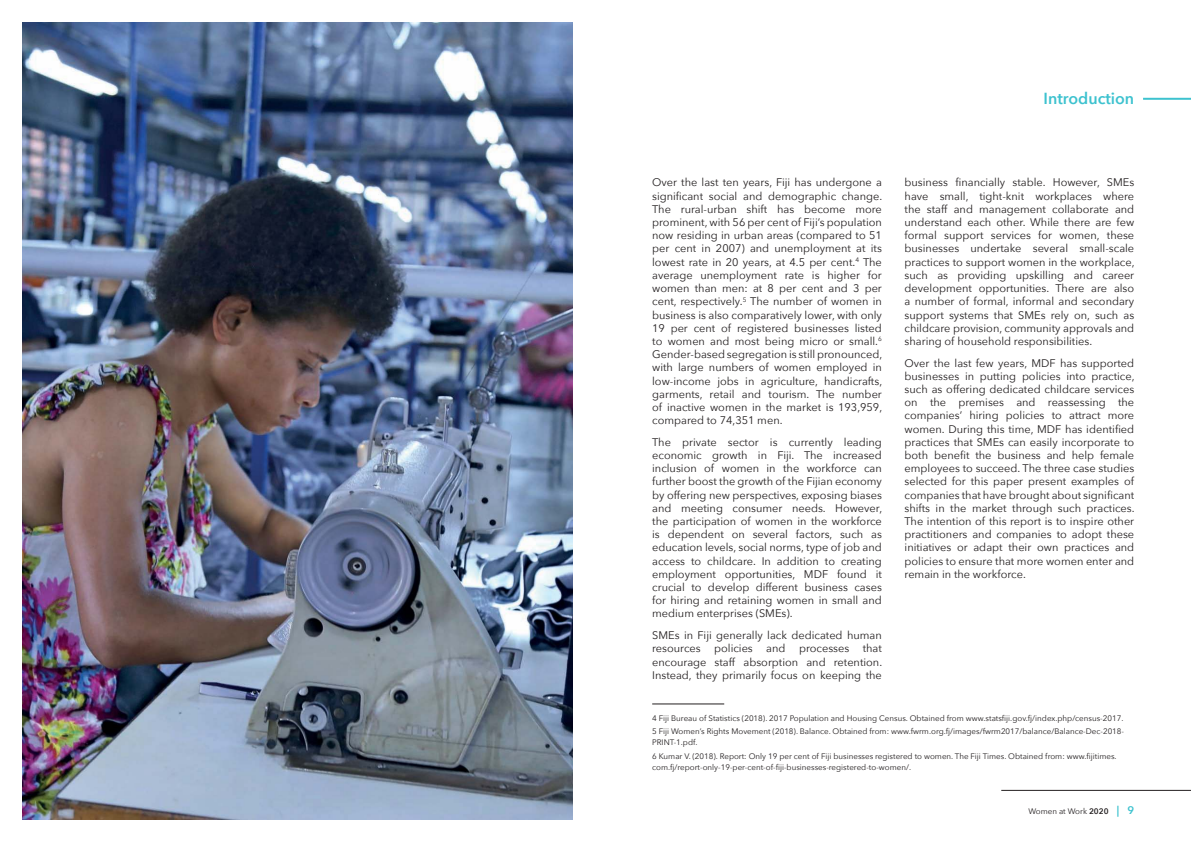
<style>
.page{position:relative;width:1191px;height:842px;background:#fff}
.page>*{position:absolute;margin:0;border:0;box-sizing:border-box;transform-origin:0 0}
.t1{font:600 16px "Avenir Next";color:#3dc2cf}
.t2{font:11px/13.2px "Avenir Next";color:#231f20;text-align:justify}
.t3{font:8px/13.8px "Avenir Next";color:#231f20}
.s1{font-weight:600}
.s2{font-weight:600;font-size:11px;color:#3dc2cf}
</style>
<div class="page">
<hr style="left:1001px;top:790px;width:190px;height:1px;background:#231f20">
<img style="left:23px;top:23px;width:550px;height:796px">
<hr style="left:652px;top:704px;width:72px;height:1px;background:#231f20">
<hr style="left:1143px;top:98px;width:48px;height:2px;background:#3dc2cf">
<h1 class="t1" style="left:1043px;top:92px;width:92px">Introduction</h1>
<p class="t2" style="left:904px;top:176px;width:231px">business financially stable. However, SMEs have small, tight-knit workplaces where the staff and management collaborate and understand each other. While there are few formal support services for women, these businesses undertake several small-scale practices to support women in the workplace, such as providing upskilling and career development opportunities. There are also a number of formal, informal and secondary support systems that SMEs rely on, such as childcare provision, community approvals and sharing of household responsibilities.</p>
<p class="t2" style="left:904px;top:357px;width:231px">Over the last few years, MDF has supported businesses in putting policies into practice, such as offering dedicated childcare services on the premises and reassessing the companies’ hiring policies to attract more women. During this time, MDF has identified practices that SMEs can easily incorporate to both benefit the business and help female employees to succeed. The three case studies selected for this paper present examples of companies that have brought about significant shifts in the market through such practices.<br>The intention of this report is to inspire other practitioners and companies to adopt these initiatives or adapt their own practices and policies to ensure that more women enter and remain in the workforce.</p>
<p class="t2" style="left:652px;top:177px;width:231px">Over the last ten years, Fiji has undergone a significant social and demographic change.<br>The rural-urban shift has become more prominent, with 56 per cent of Fiji’s population now residing in urban areas (compared to 51 per cent in 2007) and unemployment at its lowest rate in 20 years, at 4.5 per cent.<sup>4</sup> The average unemployment rate is higher for women than men: at 8 per cent and 3 per cent, respectively.<sup>5</sup> The number of women in business is also comparatively lower, with only 19 per cent of registered businesses listed to women and most being micro or small.<sup>6<br></sup>Gender-based segregation is still pronounced, with large numbers of women employed in low-income jobs in agriculture, handicrafts, garments, retail and tourism. The number of inactive women in the market is 193,959, compared to 74,351 men.</p>
<p class="t2" style="left:652px;top:436px;width:231px">The private sector is currently leading economic growth in Fiji. The increased inclusion of women in the workforce can further boost the growth of the Fijian economy by offering new perspectives, exposing biases and meeting consumer needs. However, the participation of women in the workforce is dependent on several factors, such as education levels, social norms, type of job and access to childcare. In addition to creating employment opportunities, MDF found it crucial to develop different business cases for hiring and retaining women in small and medium enterprises (SMEs).</p>
<p class="t2" style="left:652px;top:630px;width:231px">SMEs in Fiji generally lack dedicated human resources policies and processes that encourage staff absorption and retention.<br>Instead, they primarily focus on keeping the</p>
<p class="t3" style="left:652px;top:712px;width:473px">4 Fiji Bureau of Statistics (2018). 2017 Population and Housing Census. Obtained from www.statsfiji.gov.fj/index.php/census-2017.<br>5 Fiji Women’s Rights Movement (2018). Balance. Obtained from: www.fwrm.org.fj/images/fwrm2017/balance/Balance-Dec-2018-</p>
<p class="t3" style="left:652px;top:735px;width:466px">PRINT-1.pdf.<br>6 Kumar V. (2018). Report: Only 19 per cent of Fiji businesses registered to women. The Fiji Times. Obtained from: www.fijitimes.</p>
<p class="t3" style="left:652px;top:760px;width:260px">com.fj/report-only-19-per-cent-of-fiji-businesses-registered-to-women/.</p>
<p class="t3" style="left:1028px;top:805px;width:107px">Women at Work <span class="s1">2020</span> <span class="s2">| 9</span></p>
</div>
